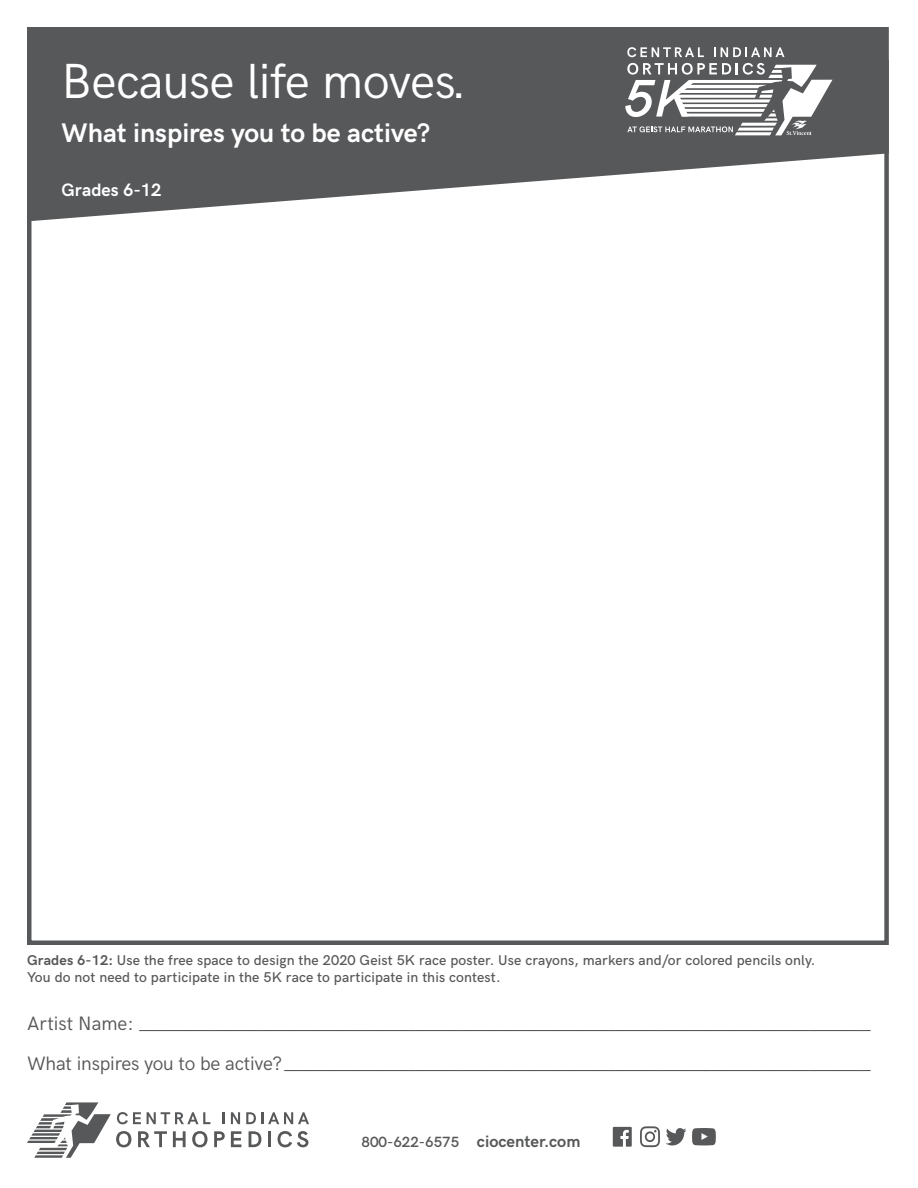
<style>
.page{position:relative;width:918px;height:1188px;background:#fff}
.page>*{position:absolute;margin:0;border:0;box-sizing:border-box;transform-origin:0 0}
.t1{font:49.5px "HK Grotesk";letter-spacing:-.01em;color:#fff}
.t2{font:700 27px "HK Grotesk";color:#fff}
.t3{font:19.5px "HK Grotesk";color:#57585a}
.t4{font:700 18px "HK Grotesk";color:#fff}
.t5{font:700 16.5px "HK Grotesk";color:#57585a}
.t6{font:600 14.85px "HK Grotesk";color:#57585a}
.t7{font:500 14.25px/17.1px "HK Grotesk";letter-spacing:.01em;color:#57585a}
.s1{font-weight:700}
</style>
<div class="page">
<div style="left:27px;top:60px;width:862px;height:885px;background:#fff;border:4px solid #57585a"></div>
<svg style="left:27px;top:27px;width:862px;height:194px;fill:#57585a"></svg>
<svg style="left:627px;top:47px;width:77px;height:10px"></svg>
<svg style="left:714px;top:47px;width:71px;height:10px"></svg>
<svg style="left:625px;top:63px;width:208px;height:72px"></svg>
<svg style="left:640px;top:1126px;width:20px;height:21px"></svg>
<svg style="left:613px;top:1127px;width:19px;height:20px"></svg>
<svg style="left:666px;top:1128px;width:20px;height:18px"></svg>
<svg style="left:692px;top:1128px;width:24px;height:17px"></svg>
<svg style="left:231px;top:1112px;width:9px;height:12px"></svg>
<svg style="left:246px;top:1112px;width:63px;height:12px"></svg>
<svg style="left:231px;top:1131px;width:10px;height:16px"></svg>
<svg style="left:249px;top:1131px;width:12px;height:16px"></svg>
<hr style="left:268px;top:1131px;width:3px;height:16px;background:#57585a">
<svg style="left:278px;top:1131px;width:30px;height:16px"></svg>
<svg style="left:27px;top:1102px;width:198px;height:56px"></svg>
<p class="t1" style="left:62px;top:44px;width:407px">Because life moves.</p>
<p class="t2" style="left:62px;top:112px;width:370px">What inspires you to be active?</p>
<p class="t4" style="left:62px;top:176px;width:101px">Grades 6-12</p>
<p class="t7" style="left:27px;top:950px;width:790px"><span class="s1">Grades 6-12:</span> Use the free space to design the 2020 Geist 5K race poster. Use crayons, markers and/or colored pencils only.<br>You do not need to participate in the 5K race to participate in this contest.</p>
<p class="t3" style="left:27px;top:1008px;width:848px">A r t i s t N a m e : __________________________________________________________________________________________________________</p>
<p class="t3" style="left:27px;top:1048px;width:847px">W h a t i n s p i r e s y o u t o b e a c t i v e ? _____________________________________________________________________________________</p>
<p class="t6" style="left:362px;top:1131px;width:99px">800-622-6575</p>
<p class="t5" style="left:477px;top:1129px;width:105px">ciocenter.com</p>
</div>
